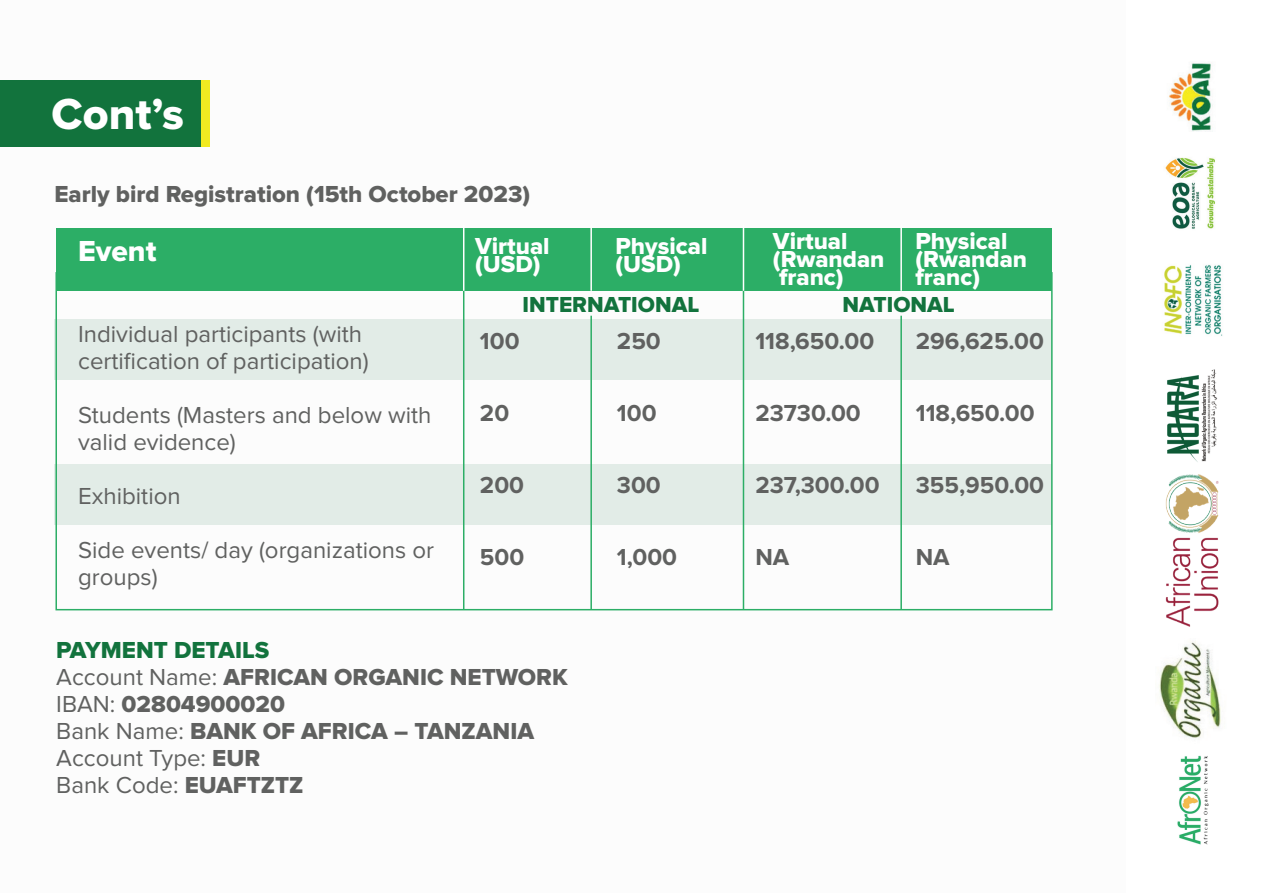
<style>
.page{position:relative;width:1263px;height:893px;background:#fff}
.page>*{position:absolute;margin:0;border:0;box-sizing:border-box;transform-origin:0 0}
.t1{font:45px "Proxima Nova Extrabld";color:#fff}
.t2{font:30px "Proxima Nova Extrabld";color:#fff}
.t3{font:24px/27px "Proxima Nova";color:#606160}
.t4{font:24px/27px "Proxima Nova Extrabld";color:#606160}
.t5{font:700 24px "Proxima Nova";color:#606160}
.t6{font:24px/18px "Proxima Nova Extrabld";color:#fff}
.t7{font:22.5px "Proxima Nova Extrabld";color:#12733d}
.s1{color:#12733d}
.s2{font-family:"Proxima Nova"}
.s3{font-family:"Proxima Nova Extrabld"}
</style>
<div class="page">
<div style="left:54px;top:319px;width:998px;height:61px;background:#e2ece7"></div>
<div style="left:54px;top:464px;width:998px;height:60px;background:#e2ece7"></div>
<div style="left:32px;top:80px;width:178px;height:67px;background:#f1ea21"></div>
<div style="left:0;top:80px;width:200px;height:67px;background:#12733d"></div>
<div style="left:56px;top:228px;width:996px;height:63px;background:#2cae66"></div>
<div style="left:55px;top:272px;width:997px;height:338px;border:2px solid #2cae66"></div>
<hr style="left:463px;top:291px;width:1px;height:319px;background:#2cae66">
<hr style="left:463px;top:224px;width:1px;height:67px;background:#fff">
<hr style="left:590px;top:316px;width:2px;height:294px;background:#2cae66">
<hr style="left:590px;top:224px;width:2px;height:67px;background:#fff">
<hr style="left:743px;top:291px;width:1px;height:319px;background:#2cae66">
<hr style="left:743px;top:224px;width:1px;height:67px;background:#fff">
<hr style="left:900px;top:316px;width:2px;height:294px;background:#2cae66">
<hr style="left:900px;top:224px;width:2px;height:67px;background:#fff">
<img style="left:1167px;top:369px;width:51px;height:93px">
<img style="left:1177px;top:755px;width:32px;height:90px">
<img style="left:1169px;top:63px;width:44px;height:69px">
<img style="left:1159px;top:641px;width:62px;height:97px">
<img style="left:1164px;top:265px;width:59px;height:71px">
<img style="left:1165px;top:157px;width:50px;height:72px">
<img style="left:1165px;top:474px;width:54px;height:153px">
<h1 class="t1" style="left:52px;top:88px;width:134px">Cont’s</h1>
<p class="t4" style="left:54px;top:181px;width:477px">Early bird Registration (15th October 2023)</p>
<p class="t2" style="left:78px;top:234px;width:80px">Event</p>
<p class="t6" style="left:475px;top:238px;width:76px">Virtual (USD)</p>
<p class="t6" style="left:615px;top:238px;width:93px">Physical (USD)</p>
<p class="t6" style="left:773px;top:233px;width:113px">Virtual (Rwandan franc)</p>
<p class="t6" style="left:915px;top:233px;width:113px">Physical (Rwandan franc)</p>
<p class="t7" style="left:522px;top:292px;width:178px">INTERNATIONAL</p>
<p class="t7" style="left:843px;top:292px;width:114px">NATIONAL</p>
<p class="t5" style="left:480px;top:327px;width:41px">100</p>
<p class="t3" style="left:78px;top:321px;width:292px">Individual participants (with certification of participation)</p>
<p class="t3" style="left:78px;top:402px;width:355px">Students (Masters and below with valid evidence)</p>
<p class="t3" style="left:78px;top:483px;width:104px">Exhibition</p>
<p class="t3" style="left:78px;top:537px;width:357px">Side events/ day (organizations or groups)</p>
<p class="t5" style="left:916px;top:327px;width:130px">296,625.00</p>
<p class="t5" style="left:617px;top:327px;width:45px">250</p>
<p class="t5" style="left:755px;top:327px;width:120px">118,650.00</p>
<p class="t5" style="left:480px;top:399px;width:31px">20</p>
<p class="t5" style="left:617px;top:399px;width:41px">100</p>
<p class="t5" style="left:755px;top:399px;width:107px">23730.00</p>
<p class="t5" style="left:916px;top:399px;width:120px">118,650.00</p>
<p class="t5" style="left:916px;top:471px;width:130px">355,950.00</p>
<p class="t5" style="left:480px;top:471px;width:46px">200</p>
<p class="t5" style="left:617px;top:471px;width:45px">300</p>
<p class="t5" style="left:755px;top:471px;width:126px">237,300.00</p>
<p class="t5" style="left:480px;top:543px;width:46px">500</p>
<p class="t5" style="left:617px;top:543px;width:62px">1,000</p>
<p class="t5" style="left:755px;top:543px;width:35px">NA</p>
<p class="t5" style="left:916px;top:543px;width:35px">NA</p>
<p class="t4" style="left:56px;top:637px;width:513px"><span class="s1">PAYMENT DETAILS<br></span><span class="s2">Account Name:</span> AFRICAN ORGANIC NETWORK<br><span class="s2">IBAN:</span> 02804900020<br><span class="s2">Bank Name:</span> BANK OF AFRICA – TANZANIA</p>
<p class="t3" style="left:56px;top:745px;width:249px">Account Type: <span class="s3">EUR<br></span>Bank Code: <span class="s3">EUAFTZTZ</span></p>
</div>
